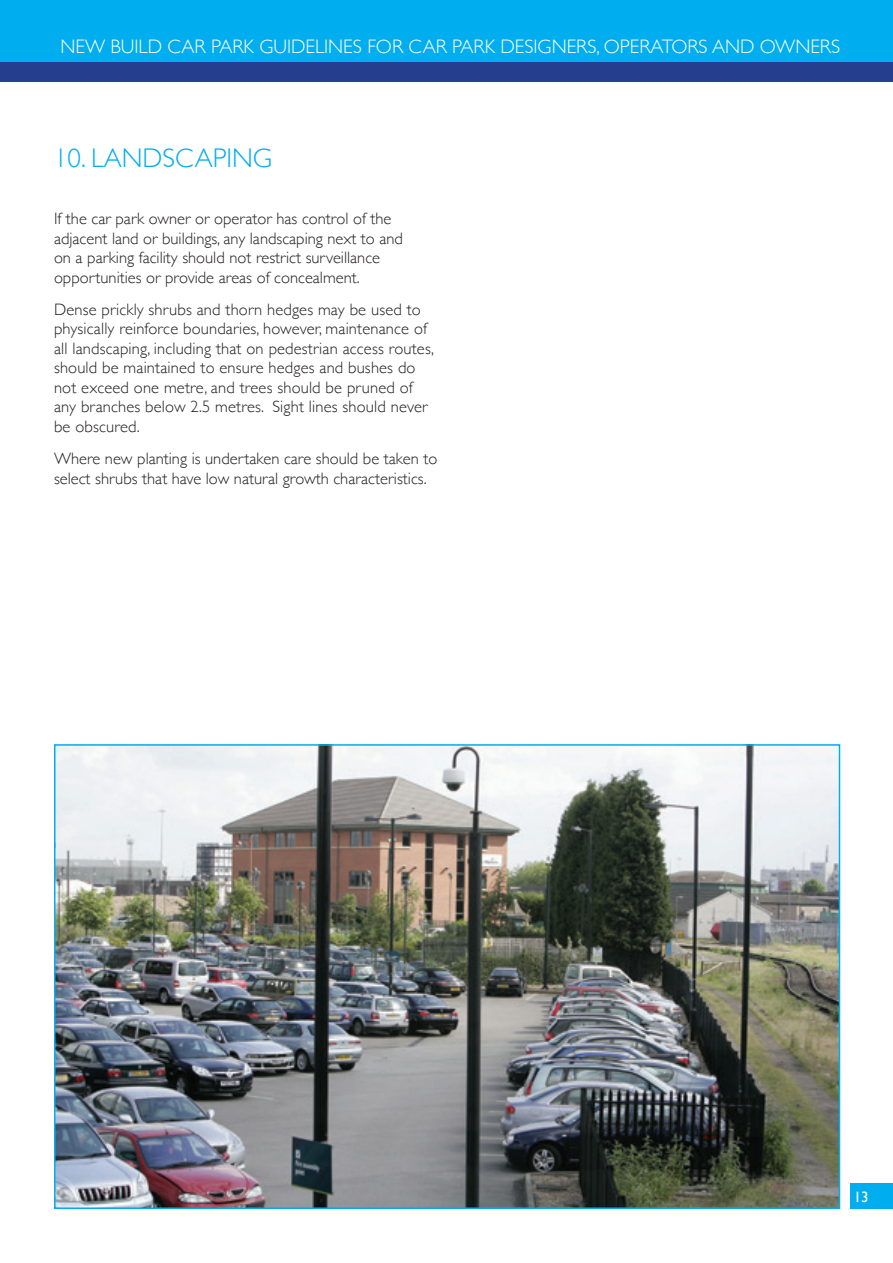
<style>
.page{position:relative;width:893px;height:1263px;background:#fff}
.page>*{position:absolute;margin:0;border:0;box-sizing:border-box;transform-origin:0 0}
.t1{font:300 27px "Gill Sans";color:#00aeef}
.t2{font:300 19.5px "Gill Sans";color:#fff}
.Body_Text{font:300 16.5px/19.5px "Gill Sans";letter-spacing:.01em;color:#231f20}
.t3{font:15px "Gill Sans";color:#fff}
</style>
<div class="page">
<div style="left:0;top:0;width:893px;height:67px;background:#00aeef"></div>
<div style="left:0;top:62px;width:893px;height:20px;background:#253f8e"></div>
<div style="left:851px;top:1184px;width:42px;height:25px;background:#00aeef"></div>
<img style="left:57px;top:747px;width:780px;height:459px">
<div style="left:54px;top:744px;width:786px;height:465px;border:2px solid #00aeef"></div>
<p class="t2" style="left:60px;top:31px;width:781px">NEW BUILD CAR PARK GUIDELINES FOR CAR PARK DESIGNERS, OPERATORS AND OWNERS</p>
<p class="t1" style="left:54px;top:137px;width:220px">10. LANDSCAPING</p>
<p class="Body_Text" style="left:54px;top:208px;width:351px">If the car park owner or operator has control of the adjacent land or buildings, any landscaping next to and on a parking facility should not restrict surveillance opportunities or provide areas of concealment.</p>
<p class="Body_Text" style="left:54px;top:299px;width:381px">Dense prickly shrubs and thorn hedges may be used to physically reinforce boundaries, however, maintenance of all landscaping, including that on pedestrian access routes, should be maintained to ensure hedges and bushes do not exceed one metre, and trees should be pruned of any branches below 2.5 metres. Sight lines should never be obscured.</p>
<p class="Body_Text" style="left:54px;top:448px;width:385px">Where new planting is undertaken care should be taken to select shrubs that have low natural growth characteristics.</p>
<p class="t3" style="left:854px;top:1188px;width:16px">13</p>
</div>
